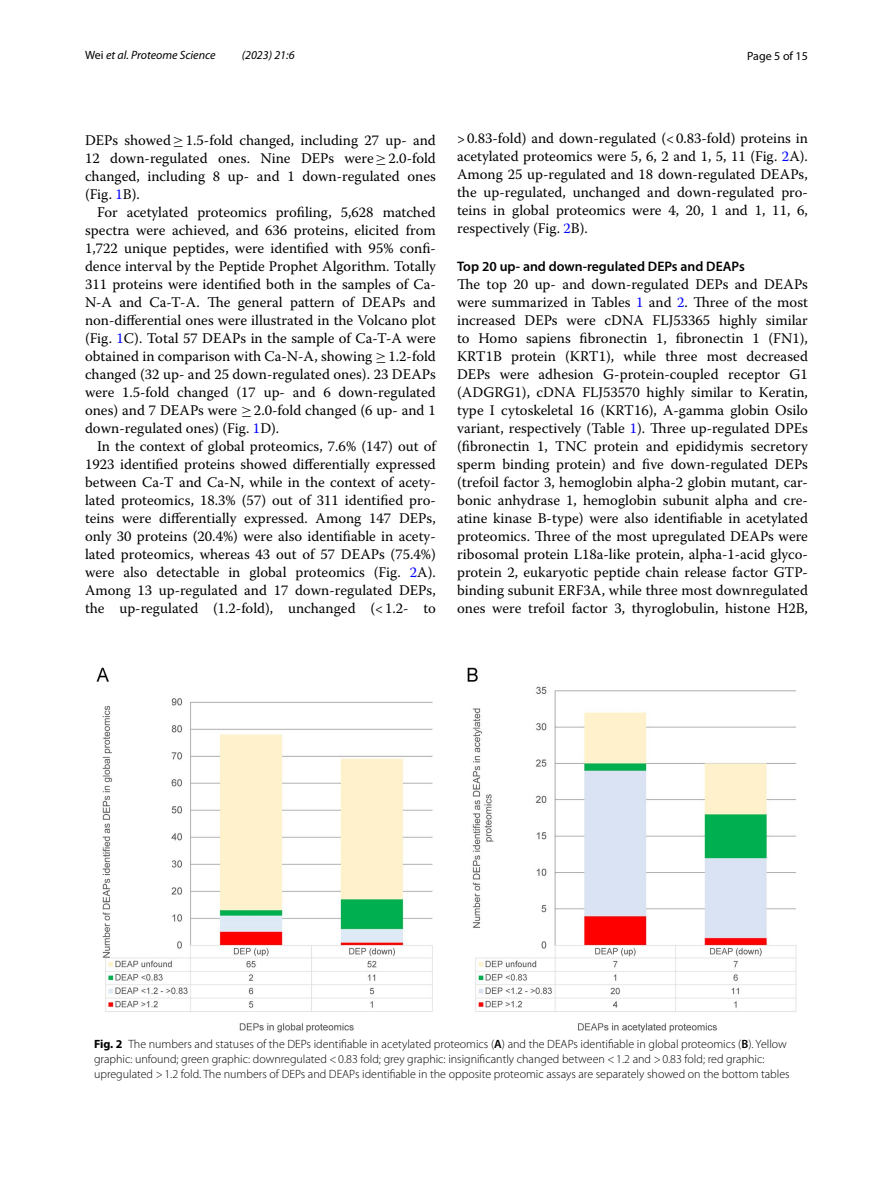
<style>
.page{position:relative;width:893px;height:1187px;background:#fff}
.page>*{position:absolute;margin:0;border:0;box-sizing:border-box;transform-origin:0 0}
.t1{font:14.7px/18px "Warnock Pro";color:#000;text-align:justify}
.t2{font:600 13.8px "Myriad Pro";color:#000}
.t3{font:300 12px/15px "Myriad Pro";color:#000}
.t4{font:italic 12px "Myriad Pro";color:#000}
.t5{font:12px "Myriad Pro";color:#000}
.s1{font-style:normal}
.s2{font-family:"MTSY"}
.s3{color:#00f}
.s4{font-weight:700}
.s5{font-weight:600}
</style>
<div class="page">
<img style="left:96px;top:667px;width:701px;height:365px">
<p class="t4" style="left:85px;top:48px;width:132px"><span class="s1">Wei</span> et al. Proteome Science</p>
<p class="t4" style="left:242px;top:48px;width:54px">(2023) 21:6</p>
<p class="t5" style="left:747px;top:48px;width:62px">Page 5 of 15</p>
<p class="t1" style="left:85px;top:131px;width:352px">DEPs showed<span class="s2">≥</span>1.5-fold changed, including 27 up- and 12 down-regulated ones. Nine DEPs were<span class="s2">≥</span>2.0-fold changed, including 8 up- and 1 down-regulated ones (Fig. <span class="s3">1</span>B).</p>
<p class="t1" style="left:85px;top:202px;width:352px;text-indent:12px">For acetylated proteomics profiling, 5,628 matched spectra were achieved, and 636 proteins, elicited from 1,722 unique peptides, were identified with 95% confi&shy;dence interval by the Peptide Prophet Algorithm. Totally 311 proteins were identified both in the samples of Ca-N-A and Ca-T-A. The general pattern of DEAPs and non-differential ones were illustrated in the Volcano plot (Fig. <span class="s3">1</span>C). Total 57 DEAPs in the sample of Ca-T-A were obtained in comparison with Ca-N-A, showing <span class="s2">≥</span>1.2-fold changed (32 up- and 25 down-regulated ones). 23 DEAPs were 1.5-fold changed (17 up- and 6 down-regulated ones) and 7 DEAPs were <span class="s2">≥</span>2.0-fold changed (6 up- and 1 down-regulated ones) (Fig. <span class="s3">1</span>D).</p>
<p class="t1" style="left:85px;top:436px;width:352px;text-indent:12px">In the context of global proteomics, 7.6% (147) out of 1923 identified proteins showed differentially expressed between Ca-T and Ca-N, while in the context of acety&shy;lated proteomics, 18.3% (57) out of 311 identified pro&shy;teins were differentially expressed. Among 147 DEPs, only 30 proteins (20.4%) were also identifiable in acety&shy;lated proteomics, whereas 43 out of 57 DEAPs (75.4%) were also detectable in global proteomics (Fig. <span class="s3">2</span>A).<br>Among 13 up-regulated and 17 down-regulated DEPs, the up-regulated (1.2-fold), unchanged (&lt;1.2- to</p>
<p class="t1" style="left:457px;top:128px;width:352px">&gt;0.83-fold) and down-regulated (&lt;0.83-fold) proteins in acetylated proteomics were 5, 6, 2 and 1, 5, 11 (Fig. <span class="s3">2</span>A).<br>Among 25 up-regulated and 18 down-regulated DEAPs, the up-regulated, unchanged and down-regulated pro&shy;teins in global proteomics were 4, 20, 1 and 1, 11, 6, respectively (Fig. <span class="s3">2</span>B).</p>
<p class="t2" style="left:457px;top:257px;width:289px">Top 20 up‑ and down‑regulated DEPs and DEAPs</p>
<p class="t1" style="left:457px;top:275px;width:352px">The top 20 up- and down-regulated DEPs and DEAPs were summarized in Tables <span class="s3">1</span> and <span class="s3">2</span>. Three of the most increased DEPs were cDNA FLJ53365 highly similar to Homo sapiens fibronectin 1, fibronectin 1 (FN1), KRT1B protein (KRT1), while three most decreased DEPs were adhesion G-protein-coupled receptor G1 (ADGRG1), cDNA FLJ53570 highly similar to Keratin, type I cytoskeletal 16 (KRT16), A-gamma globin Osilo variant, respectively (Table <span class="s3">1</span>). Three up-regulated DPEs (fibronectin 1, TNC protein and epididymis secretory sperm binding protein) and five down-regulated DEPs (trefoil factor 3, hemoglobin alpha-2 globin mutant, car&shy;bonic anhydrase 1, hemoglobin subunit alpha and cre&shy;atine kinase B-type) were also identifiable in acetylated proteomics. Three of the most upregulated DEAPs were ribosomal protein L18a-like protein, alpha-1-acid glyco&shy;protein 2, eukaryotic peptide chain release factor GTP&shy;binding subunit ERF3A, while three most downregulated ones were trefoil factor 3, thyroglobulin, histone H2B,</p>
<p class="t3" style="left:94px;top:1036px;width:697px"><span class="s4">Fig. 2</span> The numbers and statuses of the DEPs identifiable in acetylated proteomics (<span class="s5">A</span>) and the DEAPs identifiable in global proteomics (<span class="s5">B</span>). Yellow graphic: unfound; green graphic: downregulated &lt;0.83 fold; grey graphic: insignificantly changed between &lt;1.2 and &gt;0.83 fold; red graphic: upregulated &gt;1.2 fold. The numbers of DEPs and DEAPs identifiable in the opposite proteomic assays are separately showed on the bottom tables</p>
</div>
